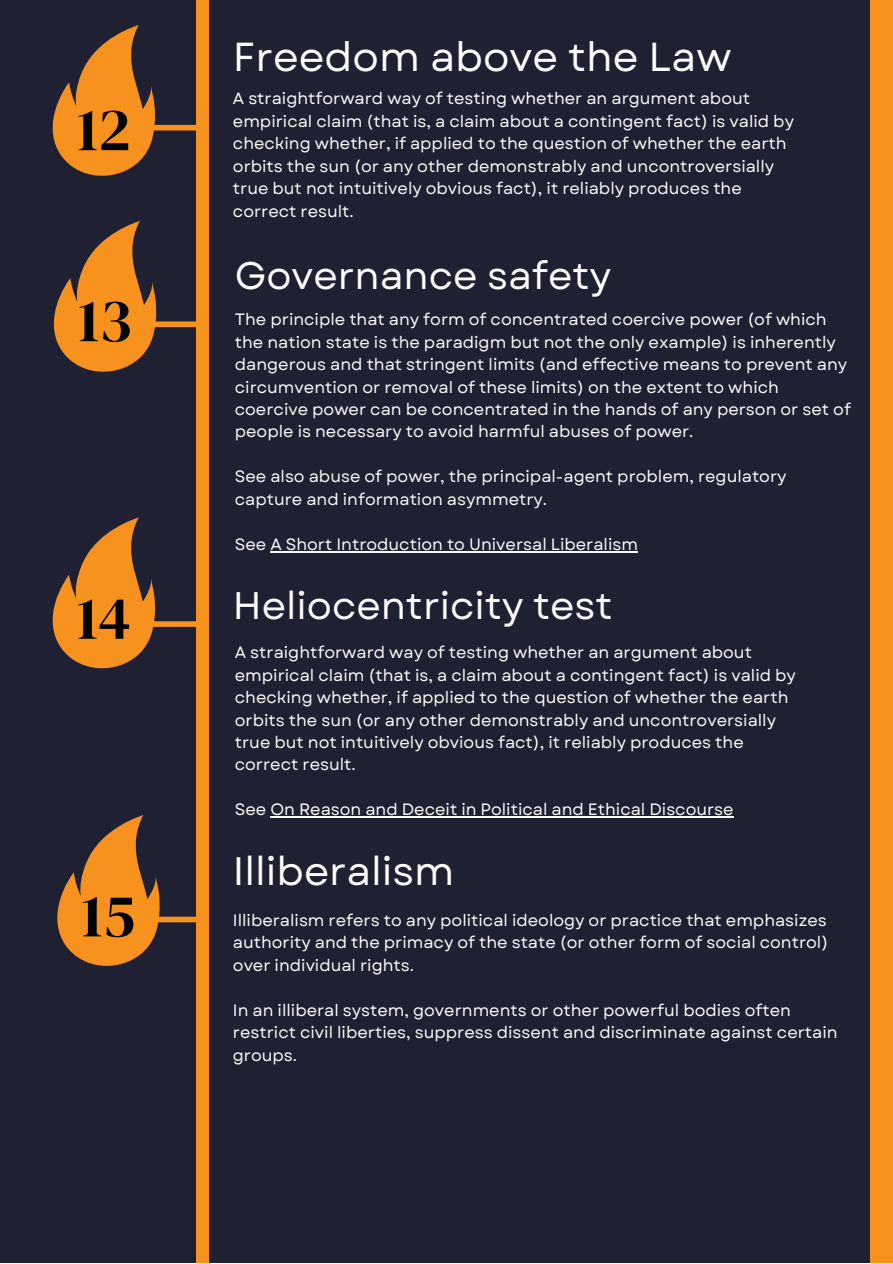
<style>
.page{position:relative;width:893px;height:1264px;background:#fff}
.page>*{position:absolute;margin:0;border:0;box-sizing:border-box;transform-origin:0 0}
.t1{font:60.9px "DM Serif Display";color:#000}
.t2{font:40.5px "Garet";color:#fdfdfd}
.t3{font:39.6px "Garet";color:#fdfdfd}
.t4{font:38.4px "Garet";color:#fdfdfd}
.t5{font:16.35px/22.5px "Garet";color:#fdfdfd}
</style>
<div class="page">
<div style="left:0;top:0;width:892px;height:1262px;background:#202033"></div>
<div style="left:869px;top:0;width:23px;height:1262px;background:#f6921d"></div>
<div style="left:144px;top:621px;width:53px;height:6px;background:#f6921d"></div>
<div style="left:196px;top:0;width:13px;height:1262px;background:#f6921d"></div>
<div style="left:143px;top:321px;width:53px;height:6px;background:#f6921d"></div>
<div style="left:147px;top:125px;width:53px;height:5px;background:#f6921d"></div>
<svg style="left:52px;top:25px;width:104px;height:151px"></svg>
<svg style="left:53px;top:221px;width:104px;height:151px"></svg>
<svg style="left:52px;top:517px;width:104px;height:152px"></svg>
<hr style="left:270px;top:551px;width:368px;height:1px;background:#fdfdfd">
<hr style="left:270px;top:816px;width:463px;height:1px;background:#fdfdfd">
<div style="left:147px;top:916px;width:53px;height:6px;background:#f6921d"></div>
<svg style="left:57px;top:815px;width:103px;height:151px"></svg>
<p class="t1" style="left:77px;top:87px;width:55px">12</p>
<p class="t1" style="left:78px;top:278px;width:55px">13</p>
<p class="t1" style="left:77px;top:575px;width:56px">14</p>
<p class="t1" style="left:81px;top:873px;width:55px">15</p>
<p class="t2" style="left:233px;top:28px;width:500px">Freedom above the Law</p>
<p class="t5" style="left:233px;top:88px;width:562px">A straightforward way of testing whether an argument about empirical claim (that is, a claim about a contingent fact) is valid by checking whether, if applied to the question of whether the earth orbits the sun (or any other demonstrably and uncontroversially true but not intuitively obvious fact), it reliably produces the correct result.</p>
<p class="t4" style="left:235px;top:248px;width:378px">Governance safety</p>
<p class="t5" style="left:235px;top:308px;width:617px">The principle that any form of concentrated coercive power (of which the nation state is the paradigm but not the only example) is inherently dangerous and that stringent limits (and effective means to prevent any circumvention or removal of these limits) on the extent to which coercive power can be concentrated in the hands of any person or set of people is necessary to avoid harmful abuses of power.</p>
<p class="t5" style="left:235px;top:465px;width:553px">See also abuse of power, the principal-agent problem, regulatory capture and information asymmetry.</p>
<p class="t5" style="left:235px;top:533px;width:404px">See A Short Introduction to Universal Liberalism</p>
<p class="t4" style="left:233px;top:577px;width:381px">Heliocentricity test</p>
<p class="t5" style="left:235px;top:641px;width:562px">A straightforward way of testing whether an argument about empirical claim (that is, a claim about a contingent fact) is valid by checking whether, if applied to the question of whether the earth orbits the sun (or any other demonstrably and uncontroversially true but not intuitively obvious fact), it reliably produces the correct result.</p>
<p class="t5" style="left:235px;top:798px;width:500px">See On Reason and Deceit in Political and Ethical Discourse</p>
<p class="t3" style="left:233px;top:842px;width:223px">Illiberalism</p>
<p class="t5" style="left:233px;top:908px;width:597px;text-align:justify">Illiberalism refers to any political ideology or practice that emphasizes authority and the primacy of the state (or other form of social control) over individual rights.</p>
<p class="t5" style="left:233px;top:998px;width:606px">In an illiberal system, governments or other powerful bodies often restrict civil liberties, suppress dissent and discriminate against certain groups.</p>
</div>
